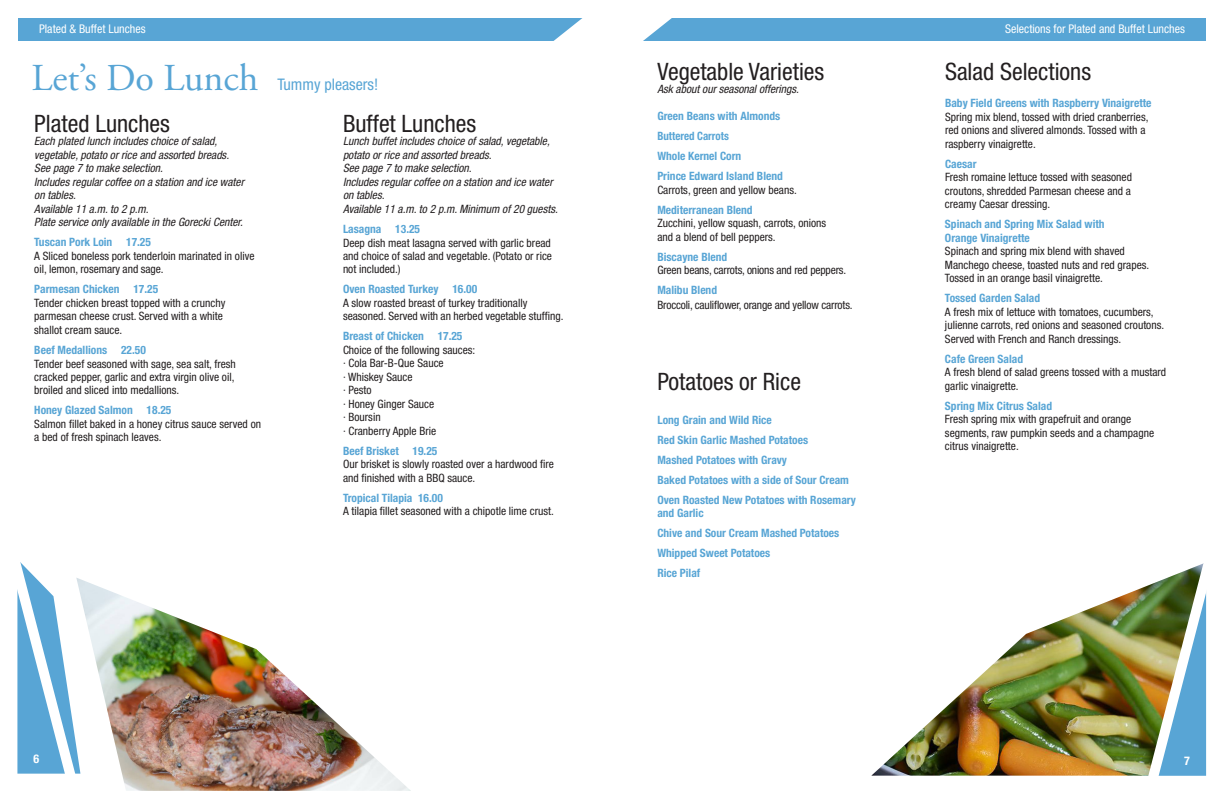
<style>
.page{position:relative;width:1224px;height:792px;background:#fff}
.page>*{position:absolute;margin:0;border:0;box-sizing:border-box;transform-origin:0 0}
.t1{font:38px "Adobe Garamond Pro";color:#58a5d5}
.Black_menu_headline{font:condensed 24px "Helvetica Neue LT Pro";color:#231f20}
.t2{font:condensed 16px "Helvetica Neue LT Pro";color:#58a5d5}
.t3{font:condensed 12px "Helvetica Neue LT Pro";color:#fff}
.t4{font:700 condensed 12px "Helvetica Neue LT Pro";color:#fff}
.t5{font:condensed 11.5px/13.5px "Helvetica Neue LT Pro";color:#231f20}
.t6{font:700 condensed 11.5px "Helvetica Neue LT Pro";color:#58a5d5}
.t7{font:italic condensed 11.5px/13.5px "Helvetica Neue LT Pro";color:#231f20}
.t8{font:700 condensed 11.5px "Helvetica Neue LT Pro";color:#58a5d5;scale:.95 1}
.s1{font-weight:700;color:#58a5d5}
.s2{font-family:"Helvetica Neue LT Std";font-weight:700;color:#58a5d5}
</style>
<div class="page">
<div style="left:18px;top:18px;width:576px;height:23px;background:#58a5d5"></div>
<div style="left:630px;top:18px;width:576px;height:23px;background:#58a5d5"></div>
<img style="left:87px;top:582px;width:324px;height:209px">
<svg style="left:17px;top:562px;width:70px;height:212px"></svg>
<img style="left:871px;top:590px;width:266px;height:186px">
<img style="left:1137px;top:563px;width:70px;height:213px">
<svg style="left:630px;top:18px;width:42px;height:23px"></svg>
<svg style="left:553px;top:18px;width:41px;height:23px"></svg>
<p class="t3" style="left:39px;top:22px;width:108px">Plated &amp; Buffet Lunches</p>
<p class="t1" style="left:32px;top:55px;width:228px">Let’s Do Lunch</p>
<p class="Black_menu_headline" style="left:34px;top:110px;width:137px">Plated Lunches</p>
<p class="t7" style="left:34px;top:135px;width:211px">Each plated lunch includes choice of salad, vegetable, potato or rice and assorted breads.<br>See page 7 to make selection.<br>Includes regular coffee on a station and ice water on tables.<br>Available 11 a.m. to 2 p.m.<br>Plate service only available in the Gorecki Center.</p>
<p class="t5" style="left:34px;top:236px;width:222px"><span class="s1">Tuscan Pork Loin 1</span><span class="s2">7.25<br></span>A Sliced boneless pork tenderloin marinated in olive oil, lemon, rosemary and sage.</p>
<p class="t5" style="left:34px;top:283px;width:193px"><span class="s1">Parmesan Chicken 1</span><span class="s2">7.25<br></span>Tender chicken breast topped with a crunchy parmesan cheese crust. Served with a white shallot cream sauce.</p>
<p class="t5" style="left:34px;top:343px;width:203px"><span class="s1">Beef Medallions</span> <span class="s2">22.50<br></span>Tender beef seasoned with sage, sea salt, fresh cracked pepper, garlic and extra virgin olive oil, broiled and sliced into medallions.</p>
<p class="t5" style="left:34px;top:404px;width:228px"><span class="s1">Honey Glazed Salmon 1</span><span class="s2">8.25<br></span>Salmon fillet baked in a honey citrus sauce served on a bed of fresh spinach leaves.</p>
<p class="t2" style="left:277px;top:75px;width:102px">Tummy pleasers!</p>
<p class="Black_menu_headline" style="left:343px;top:110px;width:135px">Buffet Lunches</p>
<p class="t7" style="left:343px;top:135px;width:216px">Lunch buffet includes choice of salad, vegetable, potato or rice and assorted breads.<br>See page 7 to make selection.<br>Includes regular coffee on a station and ice water on tables.<br>Available 11 a.m. to 2 p.m. Minimum of 20 guests.</p>
<p class="t5" style="left:343px;top:222px;width:211px"><span class="s1">Lasagna 1</span><span class="s2">3.25<br></span>Deep dish meat lasagna served with garlic bread and choice of salad and vegetable. (Potato or rice not included.)</p>
<p class="t5" style="left:343px;top:283px;width:222px"><span class="s1">Oven Roasted Turkey 1</span><span class="s2">6.00<br></span>A slow roasted breast of turkey traditionally seasoned. Served with an herbed vegetable stuffing.</p>
<p class="t5" style="left:343px;top:330px;width:134px"><span class="s1">Breast of Chicken 1</span><span class="s2">7.25<br></span>Choice of the following sauces:</p>
<p class="t5" style="left:343px;top:357px;width:102px">∙ Cola Bar-B-Que Sauce</p>
<p class="t5" style="left:343px;top:370px;width:71px">∙ Whiskey Sauce</p>
<p class="t5" style="left:343px;top:384px;width:30px">∙ Pesto</p>
<p class="t5" style="left:343px;top:397px;width:93px">∙ Honey Ginger Sauce</p>
<p class="t5" style="left:343px;top:411px;width:39px">∙ Boursin</p>
<p class="t5" style="left:343px;top:424px;width:95px">∙ Cranberry Apple Brie</p>
<p class="t5" style="left:343px;top:444px;width:212px"><span class="s1">Beef Brisket 1</span><span class="s2">9.25<br></span>Our brisket is slowly roasted over a hardwood fire and finished with a BBQ sauce.</p>
<p class="t5" style="left:343px;top:491px;width:212px"><span class="s1">Tropical Tilapia 1</span><span class="s2">6.00<br></span>A tilapia fillet seasoned with a chipotle lime crust.</p>
<p class="Black_menu_headline" style="left:657px;top:57px;width:168px">Vegetable Varieties</p>
<p class="t7" style="left:657px;top:83px;width:143px">Ask about our seasonal offerings.</p>
<p class="t6" style="left:657px;top:109px;width:125px">Green Beans with Almonds</p>
<p class="t8" style="left:657px;top:129px;width:77px">Buttered Carrots</p>
<p class="t6" style="left:657px;top:149px;width:86px">Whole Kernel Corn</p>
<p class="t6" style="left:657px;top:169px;width:127px">Prince Edward Island Blend</p>
<p class="t5" style="left:657px;top:183px;width:141px">Carrots, green and yellow beans.</p>
<p class="t6" style="left:657px;top:203px;width:97px">Mediterranean Blend</p>
<p class="t5" style="left:657px;top:216px;width:170px">Zucchini, yellow squash, carrots, onions and a blend of bell peppers.</p>
<p class="t6" style="left:657px;top:250px;width:72px">Biscayne Blend</p>
<p class="t5" style="left:657px;top:263px;width:190px">Green beans, carrots, onions and red peppers.</p>
<p class="t6" style="left:657px;top:283px;width:61px">Malibu Blend</p>
<p class="t5" style="left:657px;top:298px;width:197px">Broccoli, cauliflower, orange and yellow carrots.</p>
<p class="Black_menu_headline" style="left:657px;top:368px;width:145px">Potatoes or Rice</p>
<p class="t6" style="left:657px;top:413px;width:116px">Long Grain and Wild Rice</p>
<p class="t6" style="left:657px;top:433px;width:152px">Red Skin Garlic Mashed Potatoes</p>
<p class="t6" style="left:657px;top:453px;width:131px">Mashed Potatoes with Gravy</p>
<p class="t6" style="left:657px;top:473px;width:193px">Baked Potatoes with a side of Sour Cream</p>
<p class="t6" style="left:657px;top:493px;width:200px">Oven Roasted New Potatoes with Rosemary</p>
<p class="t6" style="left:657px;top:506px;width:48px">and Garlic</p>
<p class="t6" style="left:657px;top:526px;width:184px">Chive and Sour Cream Mashed Potatoes</p>
<p class="t6" style="left:657px;top:546px;width:114px">Whipped Sweet Potatoes</p>
<p class="t6" style="left:657px;top:566px;width:44px">Rice Pilaf</p>
<p class="t3" style="left:1005px;top:22px;width:181px">Selections for Plated and Buffet Lunches</p>
<p class="Black_menu_headline" style="left:945px;top:58px;width:148px">Salad Selections</p>
<p class="t6" style="left:945px;top:96px;width:208px">Baby Field Greens with Raspberry Vinaigrette</p>
<p class="t5" style="left:945px;top:110px;width:205px">Spring mix blend, tossed with dried cranberries, red onions and slivered almonds. Tossed with a raspberry vinaigrette.</p>
<p class="t6" style="left:945px;top:157px;width:33px">Caesar</p>
<p class="t5" style="left:945px;top:170px;width:189px;text-align:justify">Fresh romaine lettuce tossed with seasoned croutons, shredded Parmesan cheese and a creamy Caesar dressing.</p>
<p class="t6" style="left:945px;top:217px;width:161px">Spinach and Spring Mix Salad with</p>
<p class="t6" style="left:945px;top:231px;width:86px">Orange Vinaigrette</p>
<p class="t5" style="left:945px;top:244px;width:206px">Spinach and spring mix blend with shaved<br>Manchego cheese, toasted nuts and red grapes.<br>Tossed in an orange basil vinaigrette.</p>
<p class="t6" style="left:945px;top:291px;width:97px">Tossed Garden Salad</p>
<p class="t5" style="left:945px;top:305px;width:221px">A fresh mix of lettuce with tomatoes, cucumbers, julienne carrots, red onions and seasoned croutons.<br>Served with French and Ranch dressings.</p>
<p class="t6" style="left:945px;top:352px;width:80px">Cafe Green Salad</p>
<p class="t5" style="left:945px;top:365px;width:223px">A fresh blend of salad greens tossed with a mustard garlic vinaigrette.</p>
<p class="t6" style="left:945px;top:399px;width:109px">Spring Mix Citrus Salad</p>
<p class="t5" style="left:945px;top:412px;width:211px">Fresh spring mix with grapefruit and orange segments, raw pumpkin seeds and a champagne citrus vinaigrette.</p>
<p class="t4" style="left:33px;top:751px;width:7px">6</p>
<p class="t4" style="left:1184px;top:753px;width:7px">7</p>
</div>
